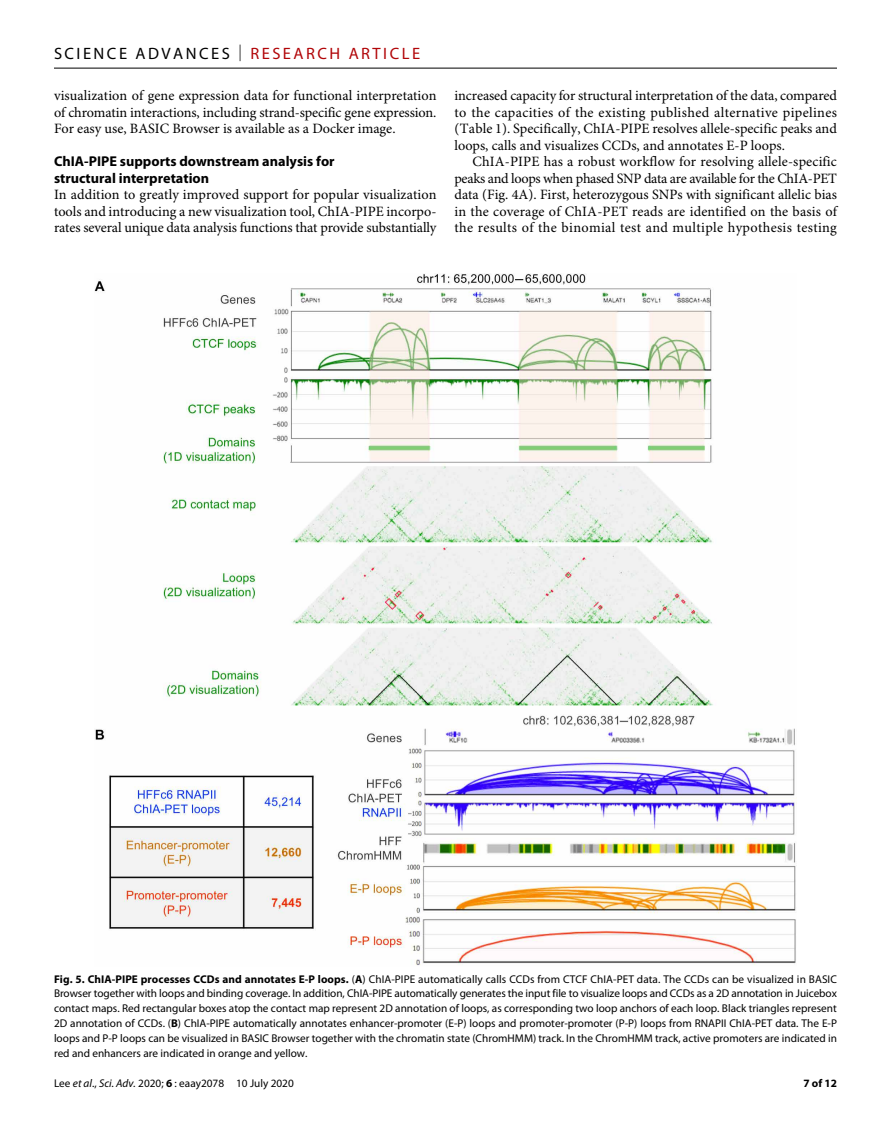
<style>
.page{position:relative;width:891px;height:1134px;background:#fff}
.page>*{position:absolute;margin:0;border:0;box-sizing:border-box;transform-origin:0 0}
.t1{font:16.5px "Myriad Pro";letter-spacing:.15em;color:#000}
.t2{font:14.25px/16.5px "Minion Pro";color:#000;text-align:justify}
.t3{font:700 14.25px/16.5px "Myriad Pro";color:#000}
.t4{font:11.25px/15px "Myriad Pro";color:#000;text-align:justify}
.t5{font:700 11.25px "Myriad Pro";color:#000}
.s1{font-weight:300}
.s2{color:#b10508}
.s3{font-weight:700}
.s4{font-style:italic}
</style>
<div class="page">
<hr style="left:54px;top:68px;width:783px;height:1px;background:#000">
<img style="left:94px;top:273px;width:703px;height:692px">
<p class="t1" style="left:54px;top:40px;width:368px">SCIENCE ADVANCES <span class="s1">|</span> <span class="s2">RESEARCH ARTICLE</span></p>
<p class="t2" style="left:54px;top:89px;width:384px">visualization of gene expression data for functional interpretation of chromatin interactions, including strand-specific gene expression.<br>For easy use, BASIC Browser is available as a Docker image.</p>
<p class="t3" style="left:54px;top:152px;width:282px">ChIA-PIPE supports downstream analysis for structural interpretation</p>
<p class="t2" style="left:54px;top:188px;width:384px">In addition to greatly improved support for popular visualization tools and introducing a new visualization tool, ChIA-PIPE incorpo&shy;rates several unique data analysis functions that provide substantially</p>
<p class="t2" style="left:454px;top:89px;width:384px">increased capacity for structural interpretation of the data, compared to the capacities of the existing published alternative pipelines (Table 1). Specifically, ChIA-PIPE resolves allele-specific peaks and loops, calls and visualizes CCDs, and annotates E-P loops.</p>
<p class="t2" style="left:454px;top:155px;width:384px;text-indent:18px">ChIA-PIPE has a robust workflow for resolving allele-specific peaks and loops when phased SNP data are available for the ChIA-PET data (Fig. 4A). First, heterozygous SNPs with significant allelic bias in the coverage of ChIA-PET reads are identified on the basis of the results of the binomial test and multiple hypothesis testing</p>
<p class="t4" style="left:54px;top:971px;width:785px"><span class="s3">Fig. 5. ChIA-PIPE processes CCDs and annotates E-P loops.</span> (<span class="s3">A</span>) ChIA-PIPE automatically calls CCDs from CTCF ChIA-PET data. The CCDs can be visualized in BASIC Browser together with loops and binding coverage. In addition, ChIA-PIPE automatically generates the input file to visualize loops and CCDs as a 2D annotation in Juicebox contact maps. Red rectangular boxes atop the contact map represent 2D annotation of loops, as corresponding two loop anchors of each loop. Black triangles represent 2D annotation of CCDs. (<span class="s3">B</span>) ChIA-PIPE automatically annotates enhancer-promoter (E-P) loops and promoter-promoter (P-P) loops from RNAPII ChIA-PET data. The E-P loops and P-P loops can be visualized in BASIC Browser together with the chromatin state (ChromHMM) track. In the ChromHMM track, active promoters are indicated in red and enhancers are indicated in orange and yellow.</p>
<p class="t4" style="left:54px;top:1076px;width:241px">Lee <span class="s4">et al</span>., <span class="s4">Sci. Adv.</span> 2020; <span class="s3">6</span> : eaay2078 10 July 2020</p>
<p class="t5" style="left:803px;top:1074px;width:35px">7 of 12</p>
</div>
